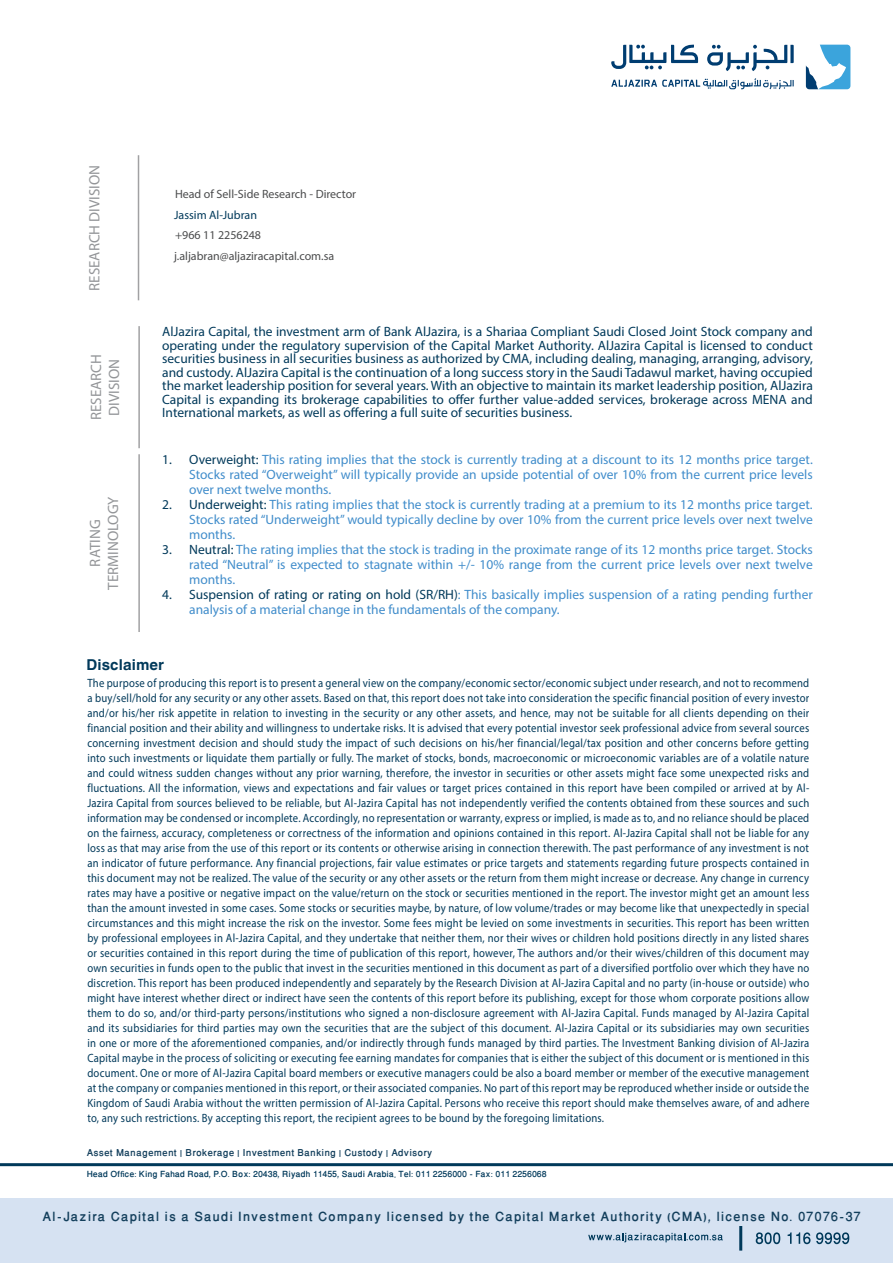
<style>
.page{position:relative;width:893px;height:1263px;background:#fff}
.page>*{position:absolute;margin:0;border:0;box-sizing:border-box;transform-origin:0 0}
.t1{font:500 18px "Win Soft Pro";letter-spacing:.045em;color:#133f5c}
.t2{font:15px/18px "Myriad Pro";color:#939598;text-align:center}
.t3{font:700 15px "Helvetica World";letter-spacing:.01em;color:#00395a}
.t4{font:13.5px/15px "Myriad Pro";color:#418dcb;text-align:justify}
.t5{font:13.5px/13.5px "Myriad Pro";color:#00395a;text-align:justify}
.t6{font:500 13.5px "Win Soft Pro";letter-spacing:.01em;color:#133f5c}
.t7{font:12px/15px "Myriad Pro";letter-spacing:.02em;color:#00395a;text-align:justify;scale:.89 1}
.t8{font:500 12px "Win Soft Pro";color:#00395a}
.t9{font:12px "Myriad Pro";color:#4b4c4d}
.t10{font:12px "Myriad Pro";color:#00395a}
.s1{color:#00395a}
</style>
<div class="page">
<div style="left:0;top:1198px;width:893px;height:65px;background:#d6e2f2"></div>
<svg style="left:756px;top:1232px;width:24px;height:12px"></svg>
<svg style="left:788px;top:1232px;width:22px;height:12px"></svg>
<svg style="left:816px;top:1232px;width:33px;height:12px"></svg>
<hr style="left:739px;top:1226px;width:3px;height:24px;background:#00395a">
<svg style="left:588px;top:1233px;width:135px;height:9px"></svg>
<hr style="left:0;top:1163px;width:893px;height:3px;background:#00395a">
<svg style="left:707px;top:45px;width:87px;height:26px"></svg>
<svg style="left:611px;top:45px;width:87px;height:25px"></svg>
<svg style="left:611px;top:78px;width:183px;height:11px"></svg>
<svg style="left:806px;top:45px;width:44px;height:44px"></svg>
<hr style="left:138px;top:326px;width:2px;height:122px;background:#a1a1a3">
<hr style="left:138px;top:454px;width:2px;height:178px;background:#a1a1a3">
<hr style="left:138px;top:155px;width:1px;height:145px;background:#a1a1a3">
<p class="t2" style="left:85px;top:291px;width:127px;rotate:-90deg">RESEARCH DIVISION</p>
<p class="t2" style="left:87px;top:420px;width:67px;rotate:-90deg">RESEARCH<br>DIVISION</p>
<p class="t2" style="left:104px;top:590px;width:95px;rotate:-90deg">TERMINOLOGY</p>
<p class="t2" style="left:86px;top:566px;width:48px;rotate:-90deg">RATING</p>
<p class="t9" style="left:175px;top:186px;width:183px">Head of Sell-Side Research - Director</p>
<p class="t10" style="left:174px;top:207px;width:84px">Jassim Al-Jubran</p>
<p class="t9" style="left:175px;top:228px;width:88px">+966 11 2256248</p>
<p class="t9" style="left:174px;top:249px;width:162px">j.aljabran@aljaziracapital.com.sa</p>
<p class="t5" style="left:162px;top:325px;width:652px">AlJazira Capital, the investment arm of Bank AlJazira, is a Shariaa Compliant Saudi Closed Joint Stock company and operating under the regulatory supervision of the Capital Market Authority. AlJazira Capital is licensed to conduct securities business in all securities business as authorized by CMA, including dealing, managing, arranging, advisory, and custody. AlJazira Capital is the continuation of a long success story in the Saudi Tadawul market, having occupied the market leadership position for several years. With an objective to maintain its market leadership position, AlJazira Capital is expanding its brokerage capabilities to offer further value-added services, brokerage across MENA and International markets, as well as offering a full suite of securities business.</p>
<p class="t4" style="left:189px;top:452px;width:625px;text-indent:-27px"><span class="s1">1. Overweight:</span> This rating implies that the stock is currently trading at a discount to its 12 months price target.<br>Stocks rated “Overweight” will typically provide an upside potential of over 10% from the current price levels over next twelve months.</p>
<p class="t4" style="left:189px;top:497px;width:625px;text-indent:-27px"><span class="s1">2. Underweight:</span> This rating implies that the stock is currently trading at a premium to its 12 months price target.<br>Stocks rated “Underweight” would typically decline by over 10% from the current price levels over next twelve months.</p>
<p class="t4" style="left:189px;top:542px;width:625px;text-indent:-27px"><span class="s1">3. Neutral:</span> The rating implies that the stock is trading in the proximate range of its 12 months price target. Stocks rated “Neutral” is expected to stagnate within +/- 10% range from the current price levels over next twelve months.</p>
<p class="t4" style="left:189px;top:587px;width:625px;text-indent:-27px"><span class="s1">4. Suspension of rating or rating on hold (SR/RH)</span>: This basically implies suspension of a rating pending further analysis of a material change in the fundamentals of the company.</p>
<p class="t3" style="left:86px;top:656px;width:79px">Disclaimer</p>
<p class="t7" style="left:87px;top:675px;width:813px">The purpose of producing this report is to present a general view on the company/economic sector/economic subject under research, and not to recommend a buy/sell/hold for any security or any other assets. Based on that, this report does not take into consideration the specific financial position of every investor and/or his/her risk appetite in relation to investing in the security or any other assets, and hence, may not be suitable for all clients depending on their financial position and their ability and willingness to undertake risks. It is advised that every potential investor seek professional advice from several sources concerning investment decision and should study the impact of such decisions on his/her financial/legal/tax position and other concerns before getting into such investments or liquidate them partially or fully. The market of stocks, bonds, macroeconomic or microeconomic variables are of a volatile nature and could witness sudden changes without any prior warning, therefore, the investor in securities or other assets might face some unexpected risks and fluctuations. All the information, views and expectations and fair values or target prices contained in this report have been compiled or arrived at by Al-Jazira Capital from sources believed to be reliable, but Al-Jazira Capital has not independently verified the contents obtained from these sources and such information may be condensed or incomplete. Accordingly, no representation or warranty, express or implied, is made as to, and no reliance should be placed on the fairness, accuracy, completeness or correctness of the information and opinions contained in this report. Al-Jazira Capital shall not be liable for any loss as that may arise from the use of this report or its contents or otherwise arising in connection therewith. The past performance of any investment is not an indicator of future performance. Any financial projections, fair value estimates or price targets and statements regarding future prospects contained in this document may not be realized. The value of the security or any other assets or the return from them might increase or decrease. Any change in currency rates may have a positive or negative impact on the value/return on the stock or securities mentioned in the report. The investor might get an amount less than the amount invested in some cases. Some stocks or securities maybe, by nature, of low volume/trades or may become like that unexpectedly in special circumstances and this might increase the risk on the investor. Some fees might be levied on some investments in securities. This report has been written by professional employees in Al-Jazira Capital, and they undertake that neither them, nor their wives or children hold positions directly in any listed shares or securities contained in this report during the time of publication of this report, however, The authors and/or their wives/children of this document may own securities in funds open to the public that invest in the securities mentioned in this document as part of a diversified portfolio over which they have no discretion. This report has been produced independently and separately by the Research Division at Al-Jazira Capital and no party (in-house or outside) who might have interest whether direct or indirect have seen the contents of this report before its publishing, except for those whom corporate positions allow them to do so, and/or third-party persons/institutions who signed a non-disclosure agreement with Al-Jazira Capital. Funds managed by Al-Jazira Capital and its subsidiaries for third parties may own the securities that are the subject of this document. Al-Jazira Capital or its subsidiaries may own securities in one or more of the aforementioned companies, and/or indirectly through funds managed by third parties. The Investment Banking division of Al-Jazira Capital maybe in the process of soliciting or executing fee earning mandates for companies that is either the subject of this document or is mentioned in this document. One or more of Al-Jazira Capital board members or executive managers could be also a board member or member of the executive management at the company or companies mentioned in this report, or their associated companies. No part of this report may be reproduced whether inside or outside the Kingdom of Saudi Arabia without the written permission of Al-Jazira Capital. Persons who receive this report should make themselves aware, of and adhere to, any such restrictions. By accepting this report, the recipient agrees to be bound by the foregoing limitations.</p>
<p class="t6" style="left:87px;top:1143px;width:347px">Asset Management | Brokerage | Investment Banking | Custody | Advisory</p>
<p class="t8" style="left:87px;top:1166px;width:461px">Head Office: King Fahad Road, P.O. Box: 20438, Riyadh 11455, Saudi Arabia، Tel: 011 2256000 - Fax: 011 2256068</p>
<p class="t1" style="left:43px;top:1203px;width:820px">Al-Jazira Capital is a Saudi Investment Company licensed by the Capital Market Authority (CMA), license No. 07076-37</p>
</div>
